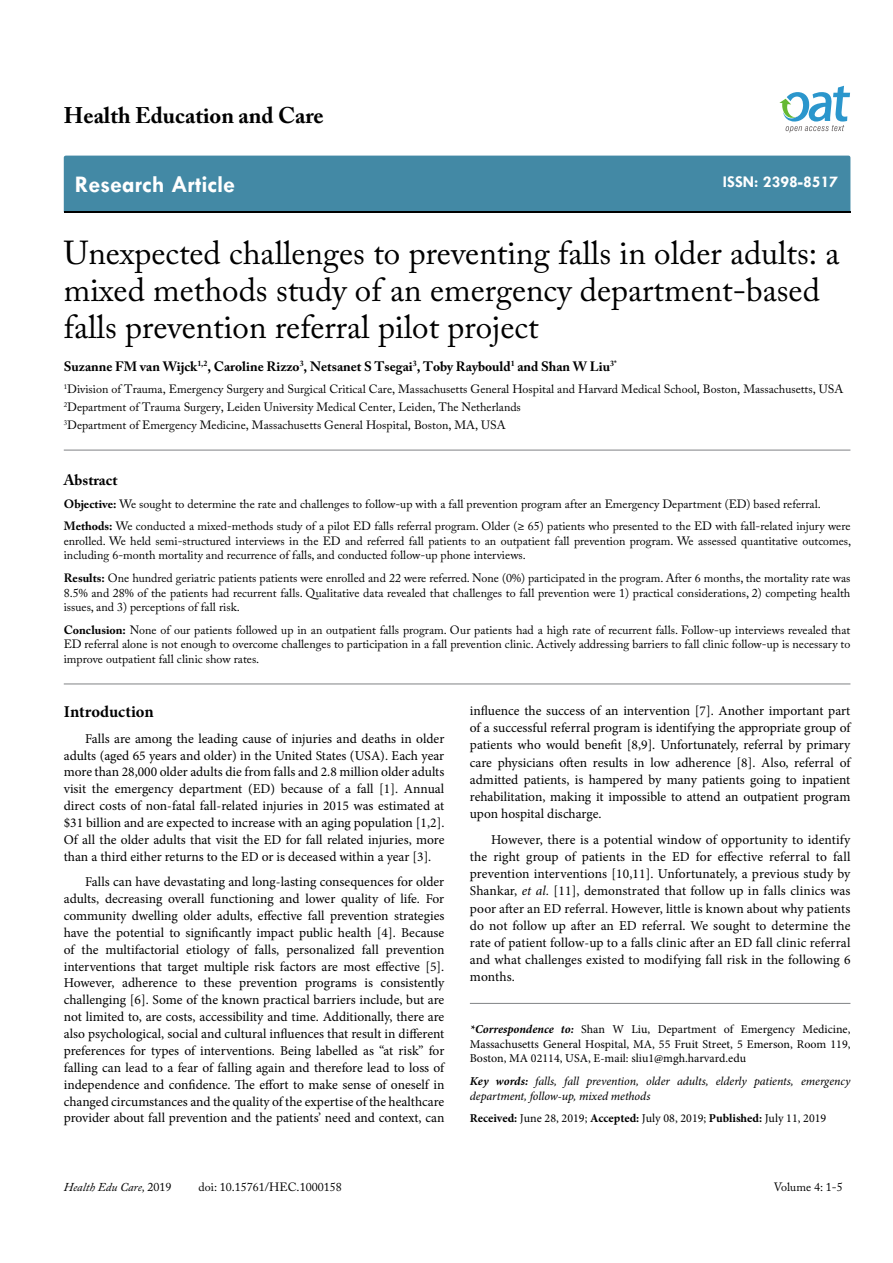
<style>
.page{position:relative;width:893px;height:1263px;background:#fff}
.page>*{position:absolute;margin:0;border:0;box-sizing:border-box;transform-origin:0 0}
.t1{font:33px/37.5px "Adobe Caslon Pro";color:#000}
.t2{font:700 24px "Tw Cen";color:#fff}
.t3{font:700 22.5px "Adobe Caslon Pro";color:#000}
.t4{font:700 16.5px "Tw Cen";color:#fff}
.t5{font:700 16.5px "Minion Pro";letter-spacing:-.005em;color:#000}
.t6{font:700 15px "Adobe Caslon Pro";color:#000}
.t7{font:13.5px/17px "Minion Pro";color:#000;text-align:justify}
.t8{font:700 13.5px "Adobe Caslon Pro";color:#000}
.t9{font:12px/14.4px "Adobe Caslon Pro";color:#000}
.t10{font:12px/14.4px "Minion Pro";color:#000;text-align:justify}
.t11{font:italic 12px/14.4px "Minion Pro";letter-spacing:-.005em;color:#000}
.t12{font:italic 12px "Adobe Caslon Pro";color:#000}
.s1{font-weight:700}
.s2{font-family:"Myriad Pro"}
.s3{font-style:normal}
.s4{font-style:italic}
.s5{font-weight:700;font-style:italic}
</style>
<div class="page">
<div style="left:64px;top:156px;width:786px;height:56px;background:#4389a5"></div>
<svg style="left:779px;top:86px;width:71px;height:47px"></svg>
<hr style="left:64px;top:450px;width:786px;height:1px;background:#808285">
<hr style="left:64px;top:684px;width:786px;height:1px;background:#808285">
<hr style="left:470px;top:1003px;width:380px;height:1px;background:#808285">
<h3 class="t3" style="left:64px;top:102px;width:261px">Health Education and Care</h3>
<h2 class="t2" style="left:75px;top:170px;width:162px">Research Article</h2>
<p class="t4" style="left:723px;top:172px;width:117px">ISSN: 2398-8517</p>
<h1 class="t1" style="left:64px;top:233px;width:777px">Unexpected challenges to preventing falls in older adults: a mixed methods study of an emergency department-based falls prevention referral pilot project</h1>
<p class="t8" style="left:64px;top:358px;width:554px">Suzanne FM van Wijck<sup>1,2</sup>, Caroline Rizzo<sup>3</sup>, Netsanet S Tsegai<sup>3</sup>, Toby Raybould<sup>1</sup> and Shan W Liu<sup>3*</sup></p>
<p class="t9" style="left:64px;top:380px;width:781px;line-height:18px"><sup>1</sup>Division of Trauma, Emergency Surgery and Surgical Critical Care, Massachusetts General Hospital and Harvard Medical School, Boston, Massachusetts, USA<br><sup>2</sup>Department of Trauma Surgery, Leiden University Medical Center, Leiden, The Netherlands<br><sup>3</sup>Department of Emergency Medicine, Massachusetts General Hospital, Boston, MA, USA</p>
<p class="t6" style="left:64px;top:471px;width:55px">Abstract</p>
<p class="t9" style="left:64px;top:492px;width:788px;line-height:23px"><span class="s1">Objective:</span> We sought to determine the rate and challenges to follow-up with a fall prevention program after an Emergency Department (ED) based referral.<br><span class="s1">Methods:</span> We conducted a mixed-methods study of a pilot ED falls referral program. Older (<span class="s2">≥</span> 65) patients who presented to the ED with fall-related injury were</p>
<p class="t9" style="left:64px;top:533px;width:789px">enrolled. We held semi-structured interviews in the ED and referred fall patients to an outpatient fall prevention program. We assessed quantitative outcomes, including 6-month mortality and recurrence of falls, and conducted follow-up phone interviews.</p>
<p class="t9" style="left:64px;top:571px;width:788px;text-align:justify"><span class="s1">Results:</span> One hundred geriatric patients patients were enrolled and 22 were referred. None (0%) participated in the program. After 6 months, the mortality rate was 8.5% and 28% of the patients had recurrent falls. Qualitative data revealed that challenges to fall prevention were 1) practical considerations, 2) competing health issues, and 3) perceptions of fall risk.</p>
<p class="t9" style="left:64px;top:622px;width:788px;text-align:justify"><span class="s1">Conclusion:</span> None of our patients followed up in an outpatient falls program. Our patients had a high rate of recurrent falls. Follow-up interviews revealed that ED referral alone is not enough to overcome challenges to participation in a fall prevention clinic. Actively addressing barriers to fall clinic follow-up is necessary to improve outpatient fall clinic show rates.</p>
<p class="t5" style="left:64px;top:700px;width:91px">Introduction</p>
<p class="t7" style="left:64px;top:730px;width:382px;text-indent:21px">Falls are among the leading cause of injuries and deaths in older adults (aged 65 years and older) in the United States (USA). Each year more than 28,000 older adults die from falls and 2.8 million older adults visit the emergency department (ED) because of a fall [1]. Annual direct costs of non-fatal fall-related injuries in 2015 was estimated at $31 billion and are expected to increase with an aging population [1,2].<br>Of all the older adults that visit the ED for fall related injuries, more than a third either returns to the ED or is deceased within a year [3].</p>
<p class="t7" style="left:64px;top:873px;width:382px;text-indent:21px">Falls can have devastating and long-lasting consequences for older adults, decreasing overall functioning and lower quality of life. For community dwelling older adults, effective fall prevention strategies have the potential to significantly impact public health [4]. Because of the multifactorial etiology of falls, personalized fall prevention interventions that target multiple risk factors are most effective [5].<br>However, adherence to these prevention programs is consistently challenging [6]. Some of the known practical barriers include, but are not limited to, are costs, accessibility and time. Additionally, there are also psychological, social and cultural influences that result in different preferences for types of interventions. Being labelled as “at risk” for falling can lead to a fear of falling again and therefore lead to loss of independence and confidence. The effort to make sense of oneself in changed circumstances and the quality of the expertise of the healthcare provider about fall prevention and the patients’ need and context, can</p>
<p class="t12" style="left:64px;top:1180px;width:109px">Health Edu Care, <span class="s3">2019</span></p>
<p class="t9" style="left:199px;top:1180px;width:145px">doi: 10.15761/HEC.1000158</p>
<p class="t7" style="left:470px;top:702px;width:382px">influence the success of an intervention [7]. Another important part of a successful referral program is identifying the appropriate group of patients who would benefit [8,9]. Unfortunately, referral by primary care physicians often results in low adherence [8]. Also, referral of admitted patients, is hampered by many patients going to inpatient rehabilitation, making it impossible to attend an outpatient program upon hospital discharge.</p>
<p class="t7" style="left:470px;top:831px;width:382px;text-indent:21px">However, there is a potential window of opportunity to identify the right group of patients in the ED for effective referral to fall prevention interventions [10,11]. Unfortunately, a previous study by Shankar, <span class="s4">et al.</span> [11], demonstrated that follow up in falls clinics was poor after an ED referral. However, little is known about why patients do not follow up after an ED referral. We sought to determine the rate of patient follow-up to a falls clinic after an ED fall clinic referral and what challenges existed to modifying fall risk in the following 6 months.</p>
<p class="t10" style="left:470px;top:1022px;width:382px"><span class="s5">*Correspondence to:</span> Shan W Liu, Department of Emergency Medicine, Massachusetts General Hospital, MA, 55 Fruit Street, 5 Emerson, Room 119, Boston, MA 02114, USA, E-mail: sliu1@mgh.harvard.edu</p>
<p class="t11" style="left:470px;top:1074px;width:382px"><span class="s1">Key words:</span> falls, fall prevention, older adults, elderly patients, emergency department, follow-up, mixed methods</p>
<p class="t10" style="left:470px;top:1111px;width:358px"><span class="s1">Received:</span> June 28, 2019; <span class="s1">Accepted:</span> July 08, 2019; <span class="s1">Published:</span> July 11, 2019</p>
<p class="t9" style="left:774px;top:1180px;width:71px">Volume 4: 1-5</p>
</div>
